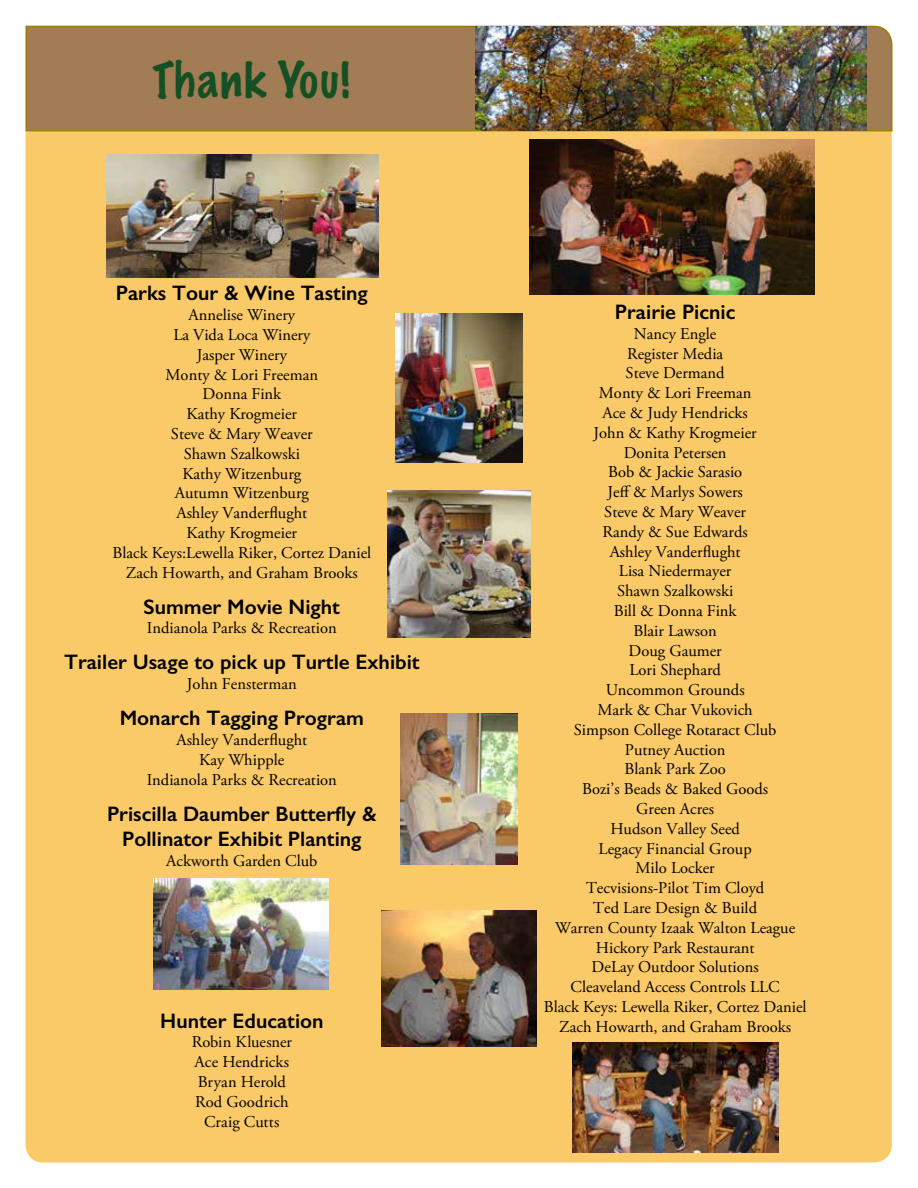
<style>
.page{position:relative;width:918px;height:1188px;background:#fff}
.page>*{position:absolute;margin:0;border:0;box-sizing:border-box;transform-origin:0 0}
.t1{font:100 45px "Marker Felt";letter-spacing:.04em;color:#155024}
.t2{font:600 21px/25.2px "Gill Sans";color:#000;text-align:center}
.t3{font:16.5px/19.8px "Adobe Garamond Pro";color:#000;text-align:center}
</style>
<div class="page">
<div style="left:26px;top:132px;width:866px;height:1030px;background:#fac968"></div>
<svg style="left:25px;top:25px;width:868px;height:107px;background:#a37e54"></svg>
<img style="left:475px;top:27px;width:392px;height:103px">
<img style="left:529px;top:139px;width:286px;height:156px">
<img style="left:381px;top:910px;width:156px;height:137px">
<img style="left:154px;top:879px;width:174px;height:110px">
<img style="left:572px;top:1042px;width:207px;height:111px">
<img style="left:106px;top:155px;width:273px;height:123px">
<img style="left:401px;top:713px;width:116px;height:152px">
<img style="left:395px;top:314px;width:128px;height:148px">
<img style="left:387px;top:491px;width:144px;height:147px">
<h1 class="t1" style="left:152px;top:44px;width:199px">Thank You!</h1>
<p class="t2" style="left:116px;top:280px;width:254px">Parks Tour &amp; Wine Tasting</p>
<p class="t3" style="left:112px;top:306px;width:260px">Annelise Winery<br>La Vida Loca Winery<br>Jasper Winery<br>Monty &amp; Lori Freeman<br>Donna Fink<br>Kathy Krogmeier<br>Steve &amp; Mary Weaver<br>Shawn Szalkowski<br>Kathy Witzenburg<br>Autumn Witzenburg<br>Ashley Vanderflught<br>Kathy Krogmeier<br>Black Keys:Lewella Riker, Cortez Daniel<br>Zach Howarth, and Graham Brooks</p>
<p class="t2" style="left:144px;top:594px;width:198px">Summer Movie Night</p>
<p class="t3" style="left:147px;top:619px;width:191px">Indianola Parks &amp; Recreation</p>
<p class="t2" style="left:64px;top:649px;width:357px">Trailer Usage to pick up Turtle Exhibit</p>
<p class="t3" style="left:187px;top:675px;width:111px">John Fensterman</p>
<p class="t2" style="left:120px;top:705px;width:246px">Monarch Tagging Program</p>
<p class="t3" style="left:147px;top:730px;width:192px">Ashley Vanderflught<br>Kay Whipple<br>Indianola Parks &amp; Recreation</p>
<p class="t2" style="left:107px;top:801px;width:271px">Priscilla Daumber Butterfly &amp;<br>Pollinator Exhibit Planting</p>
<p class="t3" style="left:166px;top:851px;width:153px">Ackworth Garden Club</p>
<p class="t2" style="left:160px;top:1008px;width:165px">Hunter Education</p>
<p class="t3" style="left:192px;top:1033px;width:102px">Robin Kluesner<br>Ace Hendricks<br>Bryan Herold<br>Rod Goodrich<br>Craig Cutts</p>
<p class="t2" style="left:615px;top:299px;width:122px">Prairie Picnic</p>
<p class="t3" style="left:544px;top:324px;width:264px">Nancy Engle<br>Register Media<br>Steve Dermand<br>Monty &amp; Lori Freeman<br>Ace &amp; Judy Hendricks<br>John &amp; Kathy Krogmeier<br>Donita Petersen<br>Bob &amp; Jackie Sarasio<br>Jeff &amp; Marlys Sowers<br>Steve &amp; Mary Weaver<br>Randy &amp; Sue Edwards<br>Ashley Vanderflught<br>Lisa Niedermayer<br>Shawn Szalkowski<br>Bill &amp; Donna Fink<br>Blair Lawson<br>Doug Gaumer<br>Lori Shephard<br>Uncommon Grounds<br>Mark &amp; Char Vukovich<br>Simpson College Rotaract Club<br>Putney Auction<br>Blank Park Zoo<br>Bozi’s Beads &amp; Baked Goods<br>Green Acres<br>Hudson Valley Seed<br>Legacy Financial Group<br>Milo Locker<br>Tecvisions-Pilot Tim Cloyd<br>Ted Lare Design &amp; Build<br>Warren County Izaak Walton League<br>Hickory Park Restaurant<br>DeLay Outdoor Solutions<br>Cleaveland Access Controls LLC<br>Black Keys: Lewella Riker, Cortez Daniel<br>Zach Howarth, and Graham Brooks</p>
</div>
